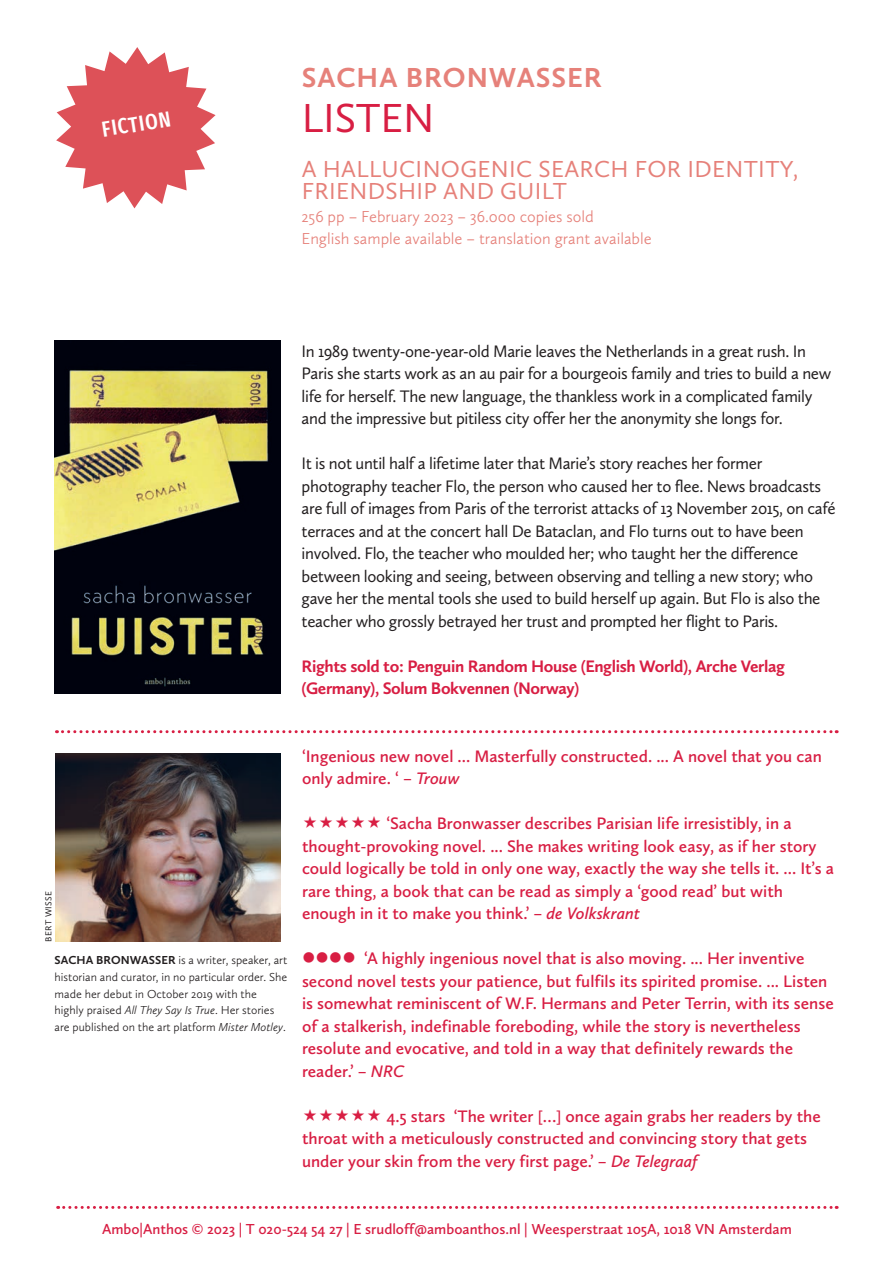
<style>
.page{position:relative;width:893px;height:1263px;background:#fff}
.page>*{position:absolute;margin:0;border:0;box-sizing:border-box;transform-origin:0 0}
.t1{font:42px "Calluna Sans";letter-spacing:-.005em;color:#d81e43}
.t2{font:700 28.5px "Calluna Sans";letter-spacing:.035em;color:#e6817a}
.t3{font:24px/22.5px "Calluna Sans";letter-spacing:.015em;color:#e6817a}
.t4{font:500 21.9px "Fira Sans Compressed";color:#fff}
.t5{font:600 17.25px/22.5px "Calluna Sans";color:#d81e43}
.t6{font:17.25px/22.5px "Calluna Sans";letter-spacing:-.025em;color:#231f20}
.t7{font:700 17.25px/22.5px "Calluna Sans";letter-spacing:-.02em;color:#d81e43}
.t8{font:300 16.5px/22.5px "Calluna Sans";color:#e6817a}
.t9{font:600 15px "Calluna Sans";color:#d81e43}
.t10{font:300 12px/16.8px "Calluna Sans";color:#231f20}
.t11{font:9px "Calluna Sans";letter-spacing:.035em;color:#231f20}
.s1{font-weight:700}
.s2{font-style:italic}
</style>
<div class="page">
<img style="left:55px;top:341px;width:225px;height:352px">
<svg style="left:58px;top:1206px;width:779px;height:3px"></svg>
<svg style="left:56px;top:47px;width:160px;height:161px"></svg>
<svg style="left:56px;top:730px;width:781px;height:3px"></svg>
<img style="left:55px;top:753px;width:225px;height:189px">
<p class="t4" style="left:99px;top:112px;width:71px;rotate:-9deg">FICTION</p>
<h2 class="t2" style="left:302px;top:59px;width:302px">SACHA BRONWASSER</h2>
<h1 class="t1" style="left:302px;top:92px;width:134px">LISTEN</h1>
<h3 class="t3" style="left:302px;top:157px;width:498px">A HALLUCINOGENIC SEARCH FOR IDENTITY,<br>FRIENDSHIP AND GUILT</h3>
<p class="t8" style="left:302px;top:205px;width:352px">256 pp – February 2023 – 36.000 copies sold<br>English sample available – translation grant available</p>
<p class="t6" style="left:302px;top:339px;width:531px">In 1989 twenty-one-year-old Marie leaves the Netherlands in a great rush. In Paris she starts work as an au pair for a bourgeois family and tries to build a new life for herself. The new language, the thankless work in a complicated family and the impressive but pitiless city offer her the anonymity she longs for.</p>
<p class="t6" style="left:302px;top:452px;width:535px">It is not until half a lifetime later that Marie’s story reaches her former photography teacher Flo, the person who caused her to flee. News broadcasts are full of images from Paris of the terrorist attacks of 13 November 2015, on café terraces and at the concert hall De Bataclan, and Flo turns out to have been involved. Flo, the teacher who moulded her; who taught her the difference between looking and seeing, between observing and telling a new story; who gave her the mental tools she used to build herself up again. But Flo is also the teacher who grossly betrayed her trust and prompted her flight to Paris.</p>
<p class="t7" style="left:302px;top:654px;width:485px">Rights sold to: Penguin Random House (English World), Arche Verlag (Germany), Solum Bokvennen (Norway)</p>
<p class="t11" style="left:43px;top:941px;width:52px;rotate:-90deg">BERT WISSE</p>
<p class="t10" style="left:55px;top:951px;width:234px"><span class="s1">SACHA BRONWASSER</span> is a writer, speaker, art historian and curator, in no particular order. She made her debut in October 2019 with the highly praised <span class="s2">All They Say Is True</span>. Her stories are published on the art platform <span class="s2">Mister Motley</span>.</p>
<p class="t5" style="left:302px;top:744px;width:521px">‘Ingenious new novel ... Masterfully constructed. ... A novel that you can only admire. ‘ – <span class="s2">Trouw</span></p>
<p class="t5" style="left:302px;top:812px;width:534px;text-indent:84px">‘Sacha Bronwasser describes Parisian life irresistibly, in a thought-provoking novel. ... She makes writing look easy, as if her story could logically be told in only one way, exactly the way she tells it. ... It’s a rare thing, a book that can be read as simply a ‘good read’ but with enough in it to make you think.’ – <span class="s2">de Volkskrant</span></p>
<p class="t5" style="left:302px;top:947px;width:533px">●●●● ‘A highly ingenious novel that is also moving. ... Her inventive second novel tests your patience, but fulfils its spirited promise. ... Listen is somewhat reminiscent of W.F. Hermans and Peter Terrin, with its sense of a stalkerish, indefinable foreboding, while the story is nevertheless resolute and evocative, and told in a way that definitely rewards the reader.’ – <span class="s2">NRC</span></p>
<p class="t5" style="left:302px;top:1104px;width:520px;text-indent:84px">4.5 stars ‘The writer […] once again grabs her readers by the throat with a meticulously constructed and convincing story that gets under your skin from the very first page.’ – <span class="s2">De Telegraaf</span></p>
<p class="t9" style="left:102px;top:1220px;width:691px">Ambo|Anthos © 2023 | T 020-524 54 27 | E srudloff@amboanthos.nl | Weesperstraat 105A, 1018 VN Amsterdam</p>
</div>
